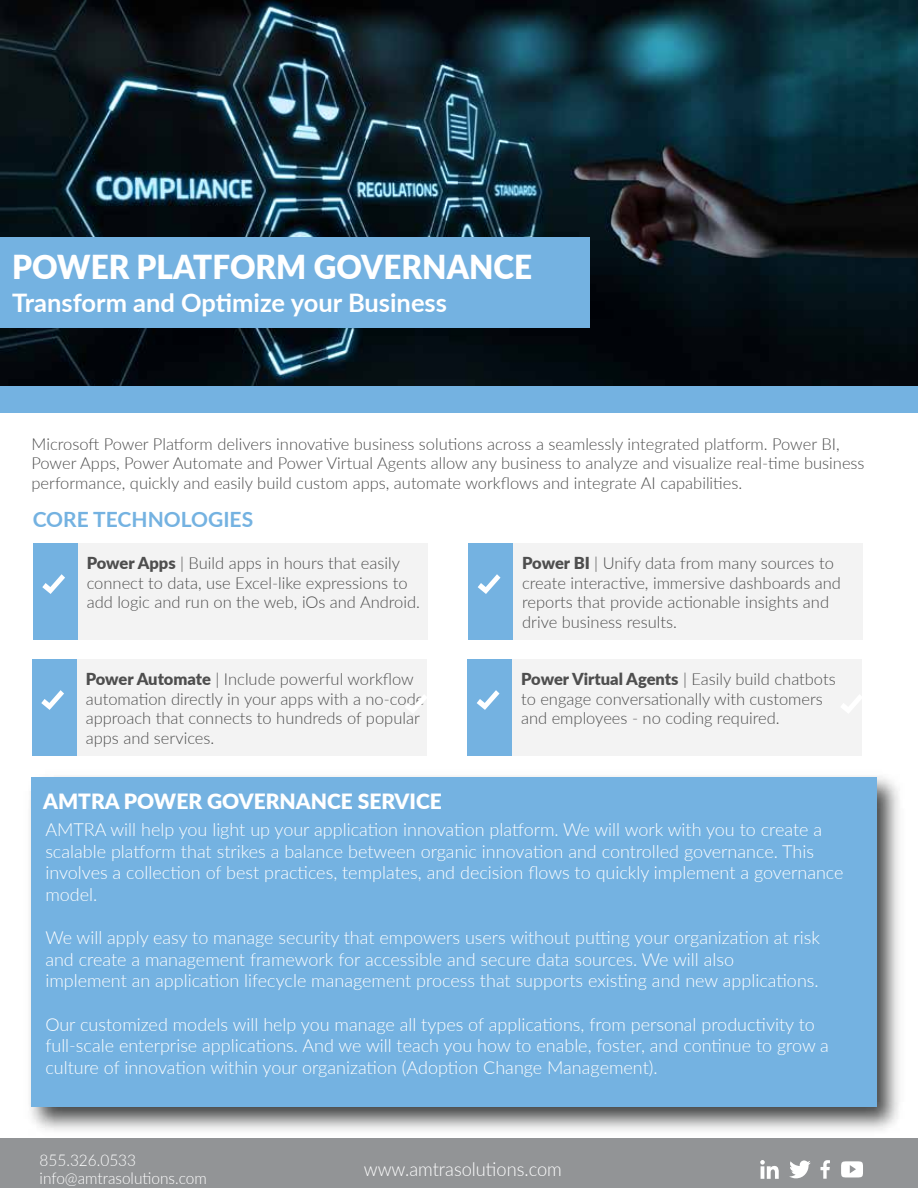
<style>
.page{position:relative;width:918px;height:1188px;background:#fff}
.page>*{position:absolute;margin:0;border:0;box-sizing:border-box;transform-origin:0 0}
.t1{font:900 33px "Lato";color:#fff;scale:.95 1}
.t2{font:700 25.5px "Lato";color:#fff}
.t3{font:900 21px "Lato";color:#fff}
.t4{font:700 21px "Lato";color:#74b2e1}
.t5{font:300 19.05px "Lato";color:#fff;scale:.95 1}
.t6{font:300 18px/21.6px "Lato";color:#fff}
.t7{font:300 16.5px/19.8px "Lato";color:#4e4e4e}
.t8{font:300 16.2px/17.7px "Lato";color:#fff;scale:.95 1}
.s1{font-weight:900}
</style>
<div class="page">
<div style="left:0;top:1138px;width:918px;height:50px;background:#929496"></div>
<svg style="left:789px;top:1160px;width:22px;height:18px"></svg>
<svg style="left:760px;top:1160px;width:19px;height:19px"></svg>
<svg style="left:841px;top:1161px;width:22px;height:16px"></svg>
<svg style="left:820px;top:1160px;width:10px;height:19px"></svg>
<div style="left:75px;top:543px;width:353px;height:97px;background:#f3f3f3"></div>
<div style="left:33px;top:543px;width:45px;height:97px;background:#74b2e1"></div>
<img style="left:19px;top:776px;width:891px;height:364px">
<div style="left:31px;top:778px;width:846px;height:329px;background:#74b2e1"></div>
<img style="left:0;top:0;width:918px;height:386px">
<div style="left:0;top:386px;width:918px;height:27px;background:#74b2e1"></div>
<div style="left:0;top:238px;width:590px;height:90px;background:#74b2e1"></div>
<svg style="left:42px;top:574px;width:23px;height:20px"></svg>
<div style="left:74px;top:659px;width:353px;height:97px;background:#f3f3f3"></div>
<div style="left:32px;top:659px;width:45px;height:97px;background:#74b2e1"></div>
<svg style="left:41px;top:690px;width:23px;height:20px"></svg>
<svg style="left:406px;top:695px;width:21px;height:18px"></svg>
<div style="left:510px;top:543px;width:353px;height:97px;background:#f3f3f3"></div>
<div style="left:468px;top:543px;width:45px;height:97px;background:#74b2e1"></div>
<svg style="left:478px;top:574px;width:23px;height:20px"></svg>
<div style="left:509px;top:659px;width:353px;height:97px;background:#f3f3f3"></div>
<div style="left:467px;top:659px;width:45px;height:97px;background:#74b2e1"></div>
<svg style="left:477px;top:690px;width:22px;height:20px"></svg>
<svg style="left:841px;top:695px;width:21px;height:18px"></svg>
<h1 class="t1" style="left:12px;top:242px;width:549px">POWER PLATFORM GOVERNANCE</h1>
<h2 class="t2" style="left:12px;top:284px;width:436px">Transform and Optimize your Business</h2>
<p class="t7" style="left:32px;top:433px;width:835px">Microsoft Power Platform delivers innovative business solutions across a seamlessly integrated platform. Power BI,<br>Power Apps, Power Automate and Power Virtual Agents allow any business to analyze and visualize real-time business performance, quickly and easily build custom apps, automate workflows and integrate AI capabilities.</p>
<p class="t4" style="left:33px;top:504px;width:222px">CORE TECHNOLOGIES</p>
<p class="t7" style="left:87px;top:552px;width:335px"><span class="s1">Power Apps</span> | Build apps in hours that easily connect to data, use Excel-like expressions to add logic and run on the web, iOs and Android.</p>
<p class="t7" style="left:86px;top:668px;width:340px"><span class="s1">Power Automate</span> | Include powerful workflow automation directly in your apps with a no-code approach that connects to hundreds of popular apps and services.</p>
<p class="t7" style="left:522px;top:552px;width:320px"><span class="s1">Power BI</span> | Unify data from many sources to create interactive, immersive dashboards and reports that provide actionable insights and drive business results.</p>
<p class="t7" style="left:521px;top:668px;width:316px"><span class="s1">Power Virtual Agents</span> | Easily build chatbots to engage conversationally with customers and employees - no coding required.</p>
<p class="t3" style="left:43px;top:786px;width:400px">AMTRA POWER GOVERNANCE SERVICE</p>
<p class="t6" style="left:45px;top:818px;width:800px">AMTRA will help you light up your application innovation platform. We will work with you to create a scalable platform that strikes a balance between organic innovation and controlled governance. This involves a collection of best practices, templates, and decision flows to quickly implement a governance model.</p>
<p class="t6" style="left:45px;top:926px;width:776px">We will apply easy to manage security that empowers users without putting your organization at risk and create a management framework for accessible and secure data sources. We will also implement an application lifecycle management process that supports existing and new applications.</p>
<p class="t6" style="left:45px;top:1013px;width:785px">Our customized models will help you manage all types of applications, from personal productivity to full-scale enterprise applications. And we will teach you how to enable, foster, and continue to grow a culture of innovation within your organization (Adoption Change Management).</p>
<p class="t3" style="left:49px;top:787px;width:14px">4</p>
<p class="t8" style="left:40px;top:1151px;width:178px">855.326.0533 info@amtrasolutions.com</p>
<p class="t5" style="left:364px;top:1156px;width:210px">www.amtrasolutions.com</p>
</div>
